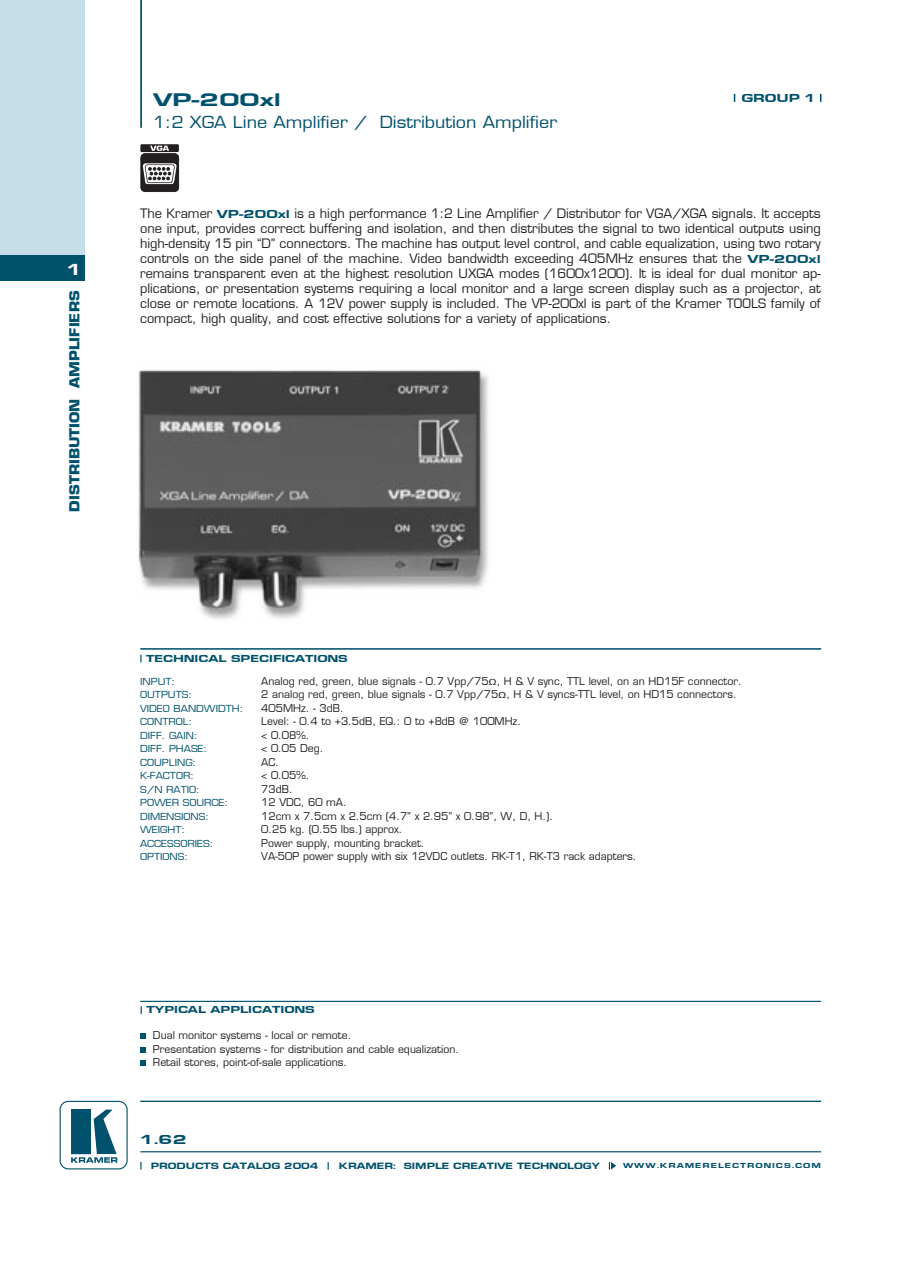
<style>
.page{position:relative;width:919px;height:1263px;background:#fff}
.page>*{position:absolute;margin:0;border:0;box-sizing:border-box;transform-origin:0 0}
.Products_name{font:800 18.9px "Eurose Wide";color:#00516c;scale:1.11 1}
.t1{font:800 16.5px "Eurose Wide";color:#fff}
.Product_full_name{font:500 16.2px "Eurostile";color:#00516c;scale:1.11 1}
.t2{font:900 13.5px "Eurostile";color:#00516c;scale:1.11 1}
.t3{font:800 13.5px "Eurose Wide";color:#00516c;scale:1.11 1}
.product_description{font:500 12.75px/15px "Eurostile";color:#231f20;text-align:justify}
.t4{font:800 12px "Eurose Wide";color:#00516c}
.technical_specifications_colomn2{font:500 10.5px "Eurostile";color:#231f20}
.typical_application{font:500 10.5px "Eurostile";color:#231f20}
.t5{font:800 10.5px "Eurose Wide";color:#00516c}
.technical_specifications_-_colomn_1{font:500 9.45px "Eurostile";color:#00516c;scale:1.11 1}
.t6{font:800 9.45px "Eurose Wide";color:#00516c;scale:.95 1}
.t7{font:800 7.5px "Eurose Wide";letter-spacing:.13em;color:#00516c}
.s1{font-family:"Eurose Wide";font-weight:800;font-size:12px;color:#00516c}
.s2{font-family:"Arial";font-weight:400;font-size:8.4px}
</style>
<div class="page">
<hr style="left:140px;top:0;width:2px;height:128px;background:#00516c">
<hr style="left:140px;top:648px;width:681px;height:1px;background:#00516c">
<hr style="left:140px;top:1001px;width:681px;height:1px;background:#00516c">
<div style="left:0;top:0;width:85px;height:255px;background:#c6deea"></div>
<div style="left:0;top:255px;width:85px;height:26px;background:#00516c"></div>
<hr style="left:140px;top:1151px;width:681px;height:1px;background:#00516c">
<hr style="left:140px;top:1101px;width:681px;height:1px;background:#00516c">
<svg style="left:733px;top:94px;width:2px;height:8px"></svg>
<svg style="left:819px;top:94px;width:2px;height:8px"></svg>
<svg style="left:59px;top:1100px;width:69px;height:69px"></svg>
<svg style="left:327px;top:1162px;width:2px;height:7px"></svg>
<svg style="left:608px;top:1162px;width:8px;height:7px"></svg>
<svg style="left:140px;top:1033px;width:6px;height:5px"></svg>
<svg style="left:140px;top:1047px;width:6px;height:5px"></svg>
<svg style="left:140px;top:1060px;width:6px;height:6px"></svg>
<svg style="left:140px;top:144px;width:39px;height:8px"></svg>
<svg style="left:140px;top:146px;width:39px;height:46px;background:#666364"></svg>
<img style="left:138px;top:370px;width:351px;height:249px">
<p class="t1" style="left:66px;top:260px;width:17px">1</p>
<p class="t2" style="left:66px;top:512px;width:201px;rotate:-90deg">DISTRIBUTION AMPLIFIERS</p>
<p class="Products_name" style="left:153px;top:89px;width:117px">VP-200xl</p>
<p class="Product_full_name" style="left:153px;top:112px;width:366px">1:2 XGA Line Amplifier / Distribution Amplifier</p>
<p class="t4" style="left:741px;top:91px;width:76px">GROUP 1</p>
<p class="product_description" style="left:140px;top:206px;width:682px">The Kramer <span class="s1">VP-200xl</span> is a high performance 1:2 Line Amplifier / Distributor for VGA/XGA signals. It accepts one input, provides correct buffering and isolation, and then distributes the signal to two identical outputs using high-density 15 pin “D” connectors. The machine has output level control, and cable equalization, using two rotary controls on the side panel of the machine. Video bandwidth exceeding 405MHz ensures that the <span class="s1">VP-200xl </span>remains transparent even at the highest resolution UXGA modes (1600x1200). It is ideal for dual monitor ap&shy;plications, or presentation systems requiring a local monitor and a large screen display such as a projector, at close or remote locations. A 12V power supply is included. The VP-200xl is part of the Kramer TOOLS family of compact, high quality, and cost effective solutions for a variety of applications.</p>
<p class="t5" style="left:146px;top:653px;width:203px">TECHNICAL SPECIFICATIONS</p>
<p class="technical_specifications_-_colomn_1" style="left:140px;top:676px;width:33px">INPUT:</p>
<p class="technical_specifications_-_colomn_1" style="left:140px;top:689px;width:48px">OUTPUTS:</p>
<p class="technical_specifications_-_colomn_1" style="left:140px;top:703px;width:95px">VIDEO BANDWIDTH:</p>
<p class="technical_specifications_-_colomn_1" style="left:140px;top:716px;width:49px">CONTROL:</p>
<p class="technical_specifications_-_colomn_1" style="left:140px;top:730px;width:53px">DIFF. GAIN:</p>
<p class="technical_specifications_-_colomn_1" style="left:140px;top:743px;width:62px">DIFF. PHASE:</p>
<p class="technical_specifications_-_colomn_1" style="left:140px;top:757px;width:52px">COUPLING:</p>
<p class="technical_specifications_-_colomn_1" style="left:140px;top:770px;width:50px">K-FACTOR:</p>
<p class="technical_specifications_-_colomn_1" style="left:140px;top:784px;width:55px">S/N RATIO:</p>
<p class="technical_specifications_-_colomn_1" style="left:140px;top:797px;width:81px">POWER SOURCE:</p>
<p class="technical_specifications_-_colomn_1" style="left:140px;top:811px;width:64px">DIMENSIONS:</p>
<p class="technical_specifications_-_colomn_1" style="left:140px;top:824px;width:42px">WEIGHT:</p>
<p class="technical_specifications_-_colomn_1" style="left:140px;top:838px;width:67px">ACCESSORIES:</p>
<p class="technical_specifications_-_colomn_1" style="left:140px;top:851px;width:45px">OPTIONS:</p>
<p class="technical_specifications_colomn2" style="left:261px;top:675px;width:482px">Analog red, green, blue signals - 0.7 Vpp/75<span class="s2">Ω</span>, H &amp; V sync, TTL level, on an HD15F connector.</p>
<p class="technical_specifications_colomn2" style="left:261px;top:688px;width:477px">2 analog red, green, blue signals - 0.7 Vpp/75<span class="s2">Ω</span>, H &amp; V syncs-TTL level, on HD15 connectors.</p>
<p class="technical_specifications_colomn2" style="left:261px;top:702px;width:84px">405MHz. - 3dB.</p>
<p class="technical_specifications_colomn2" style="left:261px;top:715px;width:261px">Level: - 0.4 to +3.5dB, EQ.: 0 to +8dB @ 100MHz.</p>
<p class="technical_specifications_colomn2" style="left:261px;top:729px;width:50px">&lt; 0.08%.</p>
<p class="technical_specifications_colomn2" style="left:261px;top:742px;width:64px">&lt; 0.05 Deg.</p>
<p class="technical_specifications_colomn2" style="left:261px;top:756px;width:19px">AC.</p>
<p class="technical_specifications_colomn2" style="left:261px;top:769px;width:50px">&lt; 0.05%.</p>
<p class="technical_specifications_colomn2" style="left:261px;top:783px;width:33px">73dB.</p>
<p class="technical_specifications_colomn2" style="left:261px;top:796px;width:87px">12 VDC, 60 mA.</p>
<p class="technical_specifications_colomn2" style="left:261px;top:810px;width:293px">12cm x 7.5cm x 2.5cm (4.7” x 2.95” x 0.98”, W, D, H.).</p>
<p class="technical_specifications_colomn2" style="left:261px;top:823px;width:143px">0.25 kg. (0.55 lbs.) approx.</p>
<p class="technical_specifications_colomn2" style="left:261px;top:837px;width:165px">Power supply, mounting bracket.</p>
<p class="technical_specifications_colomn2" style="left:261px;top:850px;width:377px">VA-50P power supply with six 12VDC outlets. RK-T1, RK-T3 rack adapters.</p>
<p class="t5" style="left:146px;top:1004px;width:170px">TYPICAL APPLICATIONS</p>
<p class="typical_application" style="left:153px;top:1029px;width:200px">Dual monitor systems - local or remote.</p>
<p class="typical_application" style="left:153px;top:1042px;width:307px">Presentation systems - for distribution and cable equalization.</p>
<p class="typical_application" style="left:153px;top:1056px;width:196px">Retail stores, point-of-sale applications.</p>
<p class="t3" style="left:139px;top:1132px;width:45px">1.62</p>
<p class="t6" style="left:151px;top:1160px;width:178px">PRODUCTS CATALOG 2004</p>
<p class="t6" style="left:339px;top:1160px;width:276px">KRAMER: SIMPLE CREATIVE TECHNOLOGY</p>
<p class="t7" style="left:623px;top:1162px;width:199px">WWW.KRAMERELECTRONICS.COM</p>
</div>
